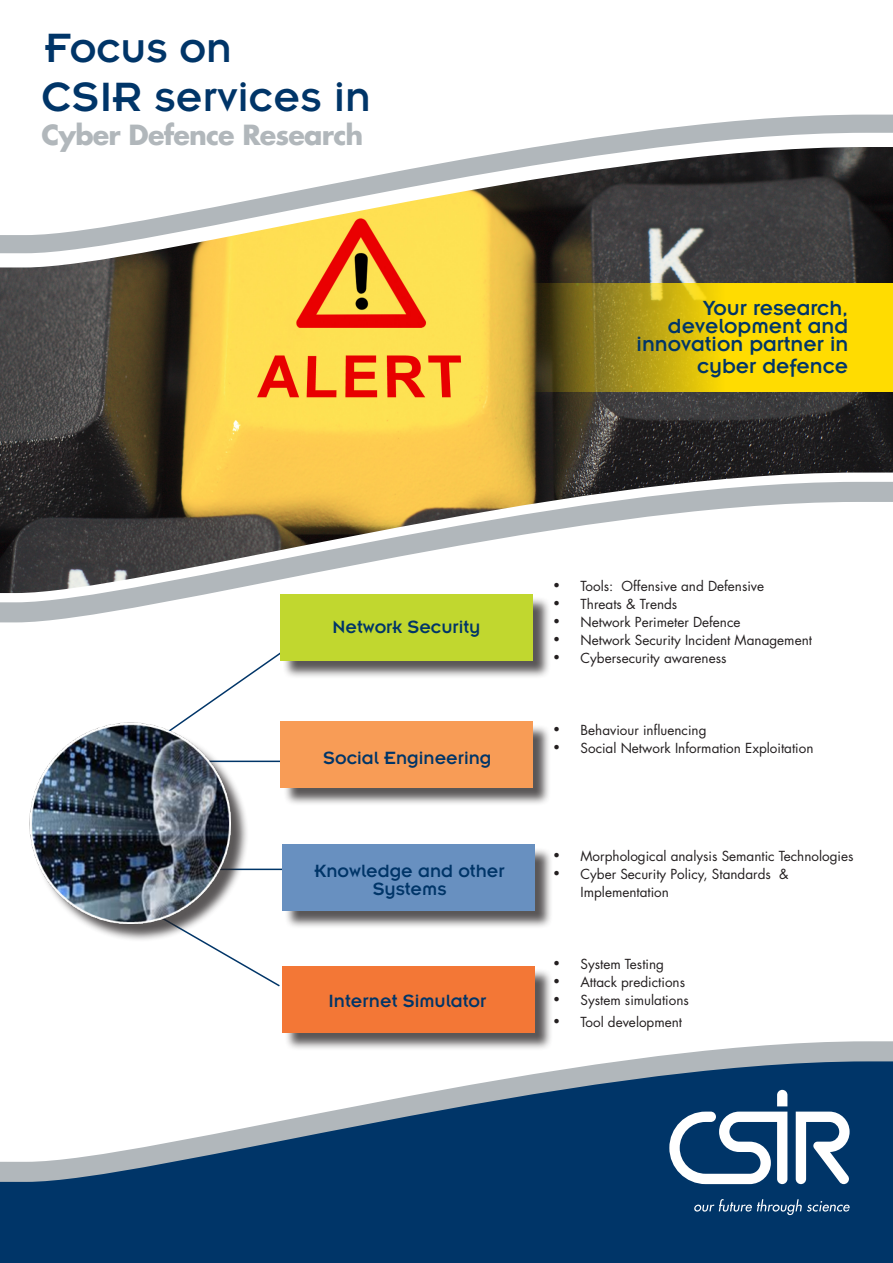
<style>
.page{position:relative;width:893px;height:1263px;background:#fff}
.page>*{position:absolute;margin:0;border:0;box-sizing:border-box;transform-origin:0 0}
.t1{font:45px "Insignia";letter-spacing:.01em;color:#003568}
.t2{font:700 27px "Futura";letter-spacing:-.03em;color:#b1b7bb}
.t3{font:22.5px/18px "Insignia";color:#003568;text-align:right}
.t4{font:19.5px/18px "Insignia";color:#003568;text-align:center}
.t5{font:13.5px/18px "Futura";color:#231f20}
.s1{font-family:"Times New Roman";font-size:18px}
</style>
<div class="page">
<img style="left:0;top:267px;width:893px;height:205px">
<svg style="left:0;top:253px;width:893px;height:14px;background:#9a8556"></svg>
<svg style="left:0;top:235px;width:893px;height:18px;background:#a39063"></svg>
<svg style="left:34px;top:114px;width:859px;height:121px"></svg>
<div style="left:0;top:1182px;width:893px;height:81px;background:#003568"></div>
<svg style="left:796px;top:1182px;width:54px;height:2px"></svg>
<svg style="left:669px;top:1182px;width:118px;height:2px"></svg>
<svg style="left:694px;top:1199px;width:156px;height:16px;background:#2c5782"></svg>
<svg style="left:0;top:1041px;width:893px;height:141px"></svg>
<svg style="left:0;top:472px;width:893px;height:10px;background:#998554"></svg>
<svg style="left:0;top:482px;width:893px;height:140px"></svg>
<svg style="left:179px;top:652px;width:121px;height:71px"></svg>
<hr style="left:185px;top:761px;width:95px;height:1px;background:#003568">
<hr style="left:190px;top:869px;width:96px;height:1px;background:#003568">
<svg style="left:202px;top:942px;width:78px;height:45px"></svg>
<div style="left:283px;top:596px;width:268px;height:83px;background:#231f20;opacity:.75"></div>
<div style="left:280px;top:594px;width:252px;height:66px;background:#c1d72f"></div>
<div style="left:283px;top:724px;width:269px;height:82px;background:#231f20;opacity:.75"></div>
<div style="left:280px;top:722px;width:253px;height:66px;background:#f89c56"></div>
<div style="left:284px;top:847px;width:269px;height:82px;background:#231f20;opacity:.75"></div>
<div style="left:282px;top:844px;width:252px;height:67px;background:#6890c0"></div>
<div style="left:284px;top:968px;width:269px;height:83px;background:#231f20;opacity:.75"></div>
<div style="left:282px;top:966px;width:252px;height:66px;background:#f37736"></div>
<svg style="left:513px;top:284px;width:380px;height:108px;background:#cdb110"></svg>
<div style="left:33px;top:726px;width:216px;height:216px;background:#231f20;opacity:.75"></div>
<img style="left:29px;top:723px;width:202px;height:201px">
<p class="t1" style="left:45px;top:25px;width:189px">Focus on</p>
<p class="t1" style="left:42px;top:74px;width:331px">CSIR services in</p>
<p class="t2" style="left:42px;top:116px;width:323px">Cyber Defence Research</p>
<p class="t3" style="left:637px;top:299px;width:213px">Your research, development and innovation partner in</p>
<p class="t3" style="left:697px;top:357px;width:153px">cyber defence</p>
<p class="t4" style="left:332px;top:617px;width:149px">Network Security</p>
<p class="t4" style="left:323px;top:749px;width:170px">Social Engineering</p>
<p class="t4" style="left:314px;top:862px;width:192px">Knowledge and other<br>Systems</p>
<p class="t4" style="left:328px;top:992px;width:159px">Internet Simulator</p>
<p class="t5" style="left:554px;top:577px;width:212px"><span class="s1">•</span> Tools: Offensive and Defensive</p>
<p class="t5" style="left:554px;top:595px;width:125px"><span class="s1">•</span> Threats &amp; Trends</p>
<p class="t5" style="left:554px;top:613px;width:188px"><span class="s1">•</span> Network Perimeter Defence</p>
<p class="t5" style="left:554px;top:631px;width:260px"><span class="s1">•</span> Network Security Incident Management</p>
<p class="t5" style="left:554px;top:649px;width:174px"><span class="s1">•</span> Cybersecurity awareness</p>
<p class="t5" style="left:554px;top:721px;width:154px"><span class="s1">•</span> Behaviour influencing</p>
<p class="t5" style="left:554px;top:739px;width:261px"><span class="s1">•</span> Social Network Information Exploitation</p>
<p class="t5" style="left:554px;top:847px;width:302px"><span class="s1">•</span> Morphological analysis Semantic Technologies</p>
<p class="t5" style="left:580px;top:865px;width:209px;text-indent:-27px"><span class="s1">•</span> Cyber Security Policy, Standards &amp;<br>Implementation</p>
<p class="t5" style="left:554px;top:955px;width:112px"><span class="s1">•</span> System Testing</p>
<p class="t5" style="left:554px;top:973px;width:133px"><span class="s1">•</span> Attack predictions</p>
<p class="t5" style="left:554px;top:991px;width:137px"><span class="s1">•</span> System simulations</p>
<p class="t5" style="left:554px;top:1013px;width:130px"><span class="s1">•</span> Tool development</p>
</div>
